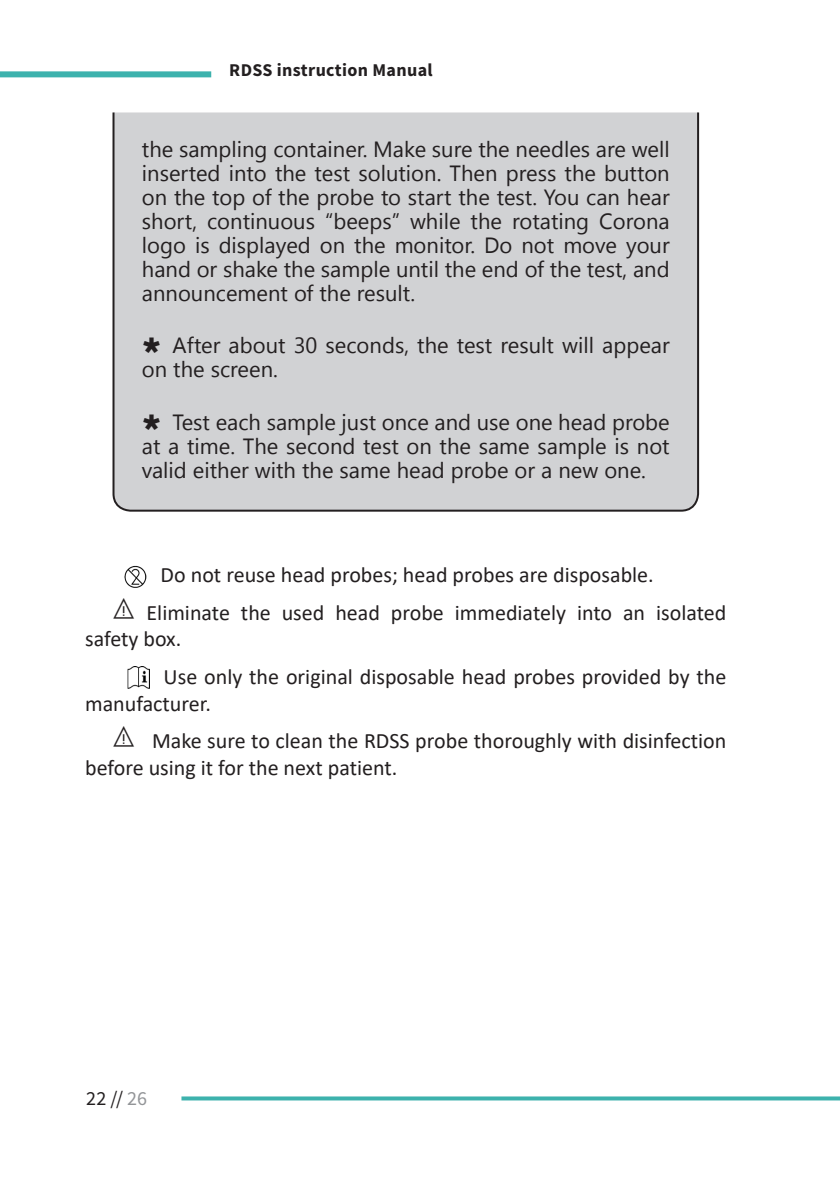
<style>
.page{position:relative;width:840px;height:1191px;background:#fff}
.page>*{position:absolute;margin:0;border:0;box-sizing:border-box;transform-origin:0 0}
.Normal_Text{font:22px/26.4px "Calibri";color:#231f20}
.t1{font:22px "Segoe UI Emoji";color:#231f20}
.t2{font:20px "Source Sans Pro";color:#231f20}
.t3{font:700 18px "Source Sans Pro";letter-spacing:.02em;color:#231f20}
.s1{font-family:"Segoe MDL2 Assets"}
.s2{color:#939598}
</style>
<div class="page">
<svg style="left:181px;top:1096px;width:658px;height:4px;background:#54bbb6"></svg>
<div style="left:0;top:71px;width:211px;height:6px;background:#3db2ad"></div>
<div style="left:112px;top:112px;width:587px;height:400px;background:#d1d2d4"></div>
<img style="left:124px;top:566px;width:22px;height:21px">
<img style="left:127px;top:666px;width:23px;height:23px">
<svg style="left:238px;top:141px;width:2px;height:16px"></svg>
<svg style="left:255px;top:146px;width:11px;height:16px"></svg>
<svg style="left:274px;top:146px;width:8px;height:11px"></svg>
<svg style="left:317px;top:141px;width:14px;height:16px"></svg>
<svg style="left:346px;top:146px;width:20px;height:11px"></svg>
<svg style="left:375px;top:141px;width:50px;height:16px"></svg>
<svg style="left:455px;top:146px;width:16px;height:11px"></svg>
<svg style="left:487px;top:141px;width:21px;height:16px"></svg>
<svg style="left:528px;top:141px;width:34px;height:16px"></svg>
<svg style="left:570px;top:146px;width:9px;height:11px"></svg>
<svg style="left:596px;top:146px;width:28px;height:11px"></svg>
<svg style="left:284px;top:165px;width:21px;height:16px"></svg>
<svg style="left:323px;top:170px;width:9px;height:11px"></svg>
<svg style="left:407px;top:165px;width:2px;height:16px"></svg>
<svg style="left:450px;top:165px;width:34px;height:16px"></svg>
<svg style="left:507px;top:170px;width:29px;height:16px"></svg>
<svg style="left:573px;top:165px;width:21px;height:16px"></svg>
<svg style="left:605px;top:165px;width:10px;height:16px"></svg>
<svg style="left:467px;top:189px;width:22px;height:16px"></svg>
<svg style="left:504px;top:194px;width:10px;height:11px"></svg>
<svg style="left:543px;top:189px;width:12px;height:16px"></svg>
<svg style="left:587px;top:194px;width:18px;height:11px"></svg>
<svg style="left:628px;top:189px;width:41px;height:16px"></svg>
<svg style="left:153px;top:213px;width:9px;height:16px"></svg>
<svg style="left:450px;top:218px;width:9px;height:11px"></svg>
<svg style="left:479px;top:213px;width:22px;height:16px"></svg>
<svg style="left:513px;top:218px;width:6px;height:11px"></svg>
<svg style="left:540px;top:218px;width:9px;height:11px"></svg>
<svg style="left:559px;top:213px;width:3px;height:16px"></svg>
<svg style="left:577px;top:218px;width:10px;height:16px"></svg>
<svg style="left:600px;top:213px;width:11px;height:16px"></svg>
<svg style="left:627px;top:218px;width:6px;height:11px"></svg>
<svg style="left:659px;top:218px;width:8px;height:11px"></svg>
<svg style="left:466px;top:242px;width:7px;height:11px"></svg>
<svg style="left:486px;top:237px;width:12px;height:16px"></svg>
<svg style="left:144px;top:242px;width:27px;height:35px"></svg>
<svg style="left:454px;top:261px;width:21px;height:16px"></svg>
<svg style="left:482px;top:266px;width:10px;height:11px"></svg>
<svg style="left:506px;top:261px;width:11px;height:16px"></svg>
<svg style="left:537px;top:260px;width:7px;height:17px"></svg>
<svg style="left:558px;top:261px;width:22px;height:16px"></svg>
<svg style="left:595px;top:266px;width:9px;height:11px"></svg>
<svg style="left:143px;top:290px;width:8px;height:11px"></svg>
<svg style="left:143px;top:337px;width:17px;height:16px"></svg>
<svg style="left:173px;top:337px;width:21px;height:16px"></svg>
<svg style="left:202px;top:342px;width:18px;height:11px"></svg>
<svg style="left:229px;top:337px;width:22px;height:16px"></svg>
<svg style="left:306px;top:337px;width:10px;height:16px"></svg>
<svg style="left:336px;top:342px;width:19px;height:11px"></svg>
<svg style="left:383px;top:337px;width:10px;height:16px"></svg>
<svg style="left:404px;top:351px;width:3px;height:5px"></svg>
<svg style="left:426px;top:337px;width:21px;height:16px"></svg>
<svg style="left:465px;top:342px;width:9px;height:11px"></svg>
<svg style="left:502px;top:342px;width:16px;height:11px"></svg>
<svg style="left:603px;top:342px;width:66px;height:16px"></svg>
<svg style="left:182px;top:361px;width:22px;height:16px"></svg>
<svg style="left:408px;top:418px;width:20px;height:12px"></svg>
<svg style="left:435px;top:418px;width:9px;height:12px"></svg>
<svg style="left:459px;top:413px;width:10px;height:17px"></svg>
<svg style="left:499px;top:418px;width:10px;height:12px"></svg>
<svg style="left:542px;top:418px;width:9px;height:12px"></svg>
<svg style="left:559px;top:413px;width:45px;height:17px"></svg>
<svg style="left:325px;top:413px;width:28px;height:41px"></svg>
<svg style="left:371px;top:442px;width:10px;height:12px"></svg>
<svg style="left:630px;top:466px;width:14px;height:12px"></svg>
<div style="left:142px;top:141px;width:90px;height:40px;background:#d1d2d4"></div>
<svg style="left:631px;top:141px;width:36px;height:16px"></svg>
<svg style="left:565px;top:242px;width:51px;height:11px"></svg>
<div style="left:622px;top:242px;width:47px;height:38px;background:#d1d2d4"></div>
<div style="left:178px;top:188px;width:265px;height:113px;background:#d1d2d4"></div>
<svg style="left:562px;top:337px;width:30px;height:16px"></svg>
<svg style="left:212px;top:366px;width:64px;height:11px"></svg>
<div style="left:613px;top:413px;width:55px;height:40px;background:#d1d2d4"></div>
<div style="left:143px;top:413px;width:175px;height:41px;background:#d1d2d4"></div>
<svg style="left:142px;top:461px;width:43px;height:17px"></svg>
<svg style="left:194px;top:461px;width:54px;height:17px"></svg>
<svg style="left:255px;top:461px;width:77px;height:17px"></svg>
<svg style="left:340px;top:466px;width:49px;height:12px"></svg>
<div style="left:398px;top:437px;width:207px;height:46px;background:#d1d2d4"></div>
<p class="t3" style="left:229px;top:58px;width:205px">RDSS instruction Manual</p>
<p class="t1" style="left:231px;top:136px;width:25px">●■</p>
<p class="t1" style="left:283px;top:136px;width:63px">□■▼ ■</p>
<p class="t1" style="left:431px;top:136px;width:55px">▲◆ ▼</p>
<p class="t1" style="left:515px;top:136px;width:76px">■ ●▲</p>
<p class="t1" style="left:147px;top:160px;width:51px">■▲ ▼</p>
<p class="t1" style="left:234px;top:160px;width:50px">■▼□ ▼</p>
<p class="t1" style="left:314px;top:160px;width:123px">▼ ▲▼ ▲□●◆▼ □■</p>
<p class="t1" style="left:485px;top:160px;width:88px">■ ▲▲ ▼</p>
<p class="t1" style="left:616px;top:160px;width:54px">◆▼▼□■</p>
<p class="t1" style="left:142px;top:184px;width:41px">□■ ▼</p>
<p class="t1" style="left:212px;top:184px;width:75px">▼□ □ ▼</p>
<p class="t1" style="left:336px;top:184px;width:130px">□ ▼□ ▲▼ ▼ ▼</p>
<p class="t1" style="left:496px;top:184px;width:84px">▼ ▲▼ □◆</p>
<p class="t1" style="left:607px;top:184px;width:14px">■</p>
<p class="t1" style="left:142px;top:208px;width:175px">▲ □ ▼ □■▼ ■◆□◆▲</p>
<p class="t1" style="left:382px;top:208px;width:97px">▲ ● ▼</p>
<p class="t1" style="left:519px;top:208px;width:58px">□▼ ▼■</p>
<p class="t1" style="left:612px;top:208px;width:47px">□ □■</p>
<p class="t1" style="left:142px;top:232px;width:124px">●□□ ▲ ▲●</p>
<p class="t1" style="left:320px;top:232px;width:43px">□■ ▼</p>
<p class="t1" style="left:413px;top:232px;width:52px">□■ ▼□</p>
<p class="t1" style="left:499px;top:232px;width:56px">□ ■□▼</p>
<p class="t1" style="left:165px;top:256px;width:68px">■ □ ▲</p>
<p class="t1" style="left:373px;top:256px;width:80px">● ◆■▼ ● ▼</p>
<p class="t1" style="left:493px;top:256px;width:65px">■ □ ▼</p>
<p class="t1" style="left:586px;top:256px;width:71px">▼ ▲▼ ■</p>
<p class="t1" style="left:153px;top:280px;width:64px">■■□◆■</p>
<p class="t1" style="left:268px;top:280px;width:60px">■▼ □ ▼</p>
<p class="t1" style="left:375px;top:280px;width:36px">▲◆●▼</p>
<p class="t1" style="left:194px;top:332px;width:232px">▼ □◆▼ ✓ ▲ □■ ▲ ▼</p>
<p class="t1" style="left:456px;top:332px;width:99px">▼ ▲▼ ▲◆●▼</p>
<p class="t1" style="left:142px;top:356px;width:40px">□■ ▼</p>
<p class="t1" style="left:266px;top:408px;width:142px">▲ ● ◆▲▼ □■</p>
<p class="t1" style="left:445px;top:408px;width:97px">■ ◆▲ □■</p>
<p class="t1" style="left:286px;top:432px;width:162px">▲ □■ ▼ ▲▼ □■ ▼</p>
<p class="t1" style="left:589px;top:432px;width:81px">● ▲ ■□▼</p>
<p class="t1" style="left:558px;top:456px;width:73px">■ □■</p>
<p class="Normal_Text" style="left:160px;top:561px;width:494px">Do not reuse head probes; head probes are disposable.</p>
<p class="Normal_Text" style="left:85px;top:599px;width:642px;text-indent:28px"><span class="s1">é</span> Eliminate the used head probe immediately into an isolated safety box.</p>
<p class="Normal_Text" style="left:85px;top:663px;width:642px;text-indent:78px">Use only the original disposable head probes provided by the manufacturer.</p>
<p class="Normal_Text" style="left:85px;top:727px;width:642px;text-indent:28px"><span class="s1">é</span> Make sure to clean the RDSS probe thoroughly with disinfection before using it for the next patient.</p>
<p class="t2" style="left:86px;top:1085px;width:62px">22 // <span class="s2">26</span></p>
</div>
